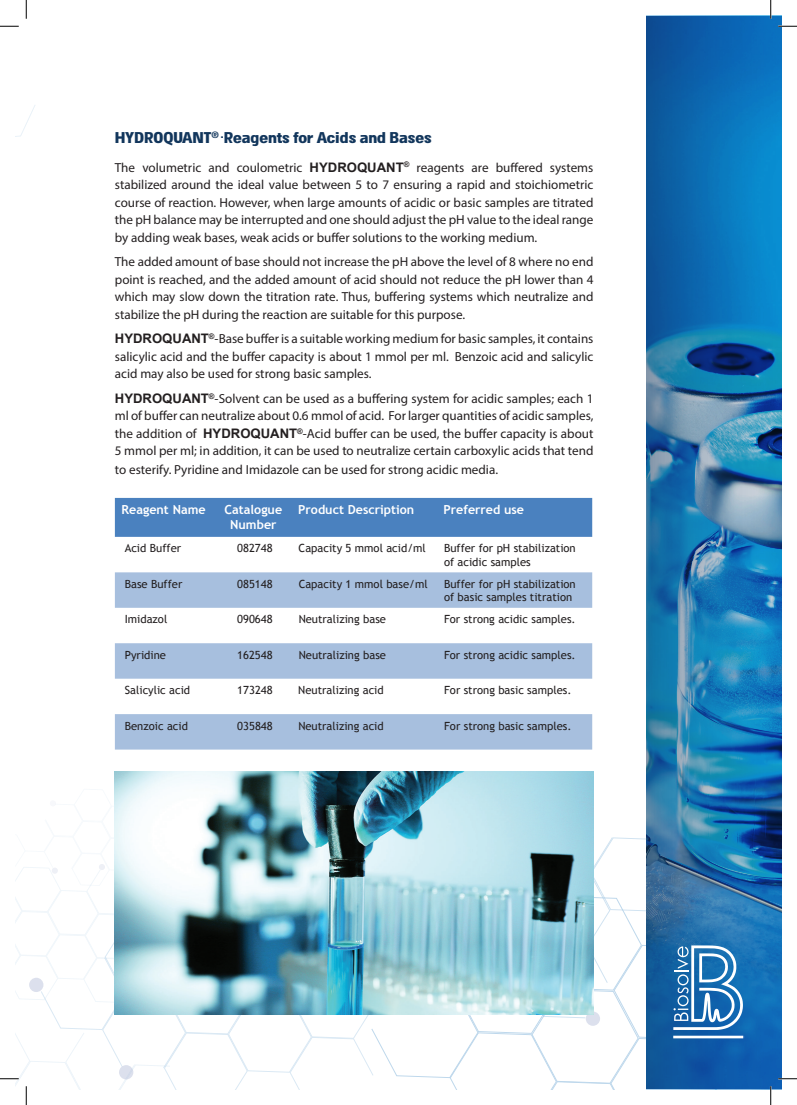
<style>
.page{position:relative;width:797px;height:1105px;background:#fff}
.page>*{position:absolute;margin:0;border:0;box-sizing:border-box;transform-origin:0 0}
.t1{font:900 17.5px "Almoni DLAAA";color:#12365c}
.t2{font:13.12px/17.5px "Myriad Pro";color:#231f20;text-align:justify}
.t3{font:700 12.5px/15px "Trebuchet MS";color:#fff;text-align:center}
.t4{font:11.25px/13.5px "Trebuchet MS";color:#231f20}
.s1{font-family:"Arial";font-weight:700}
</style>
<div class="page">
<img style="left:646px;top:16px;width:135px;height:772px">
<svg style="left:16px;top:105px;width:19px;height:32px"></svg>
<div style="left:115px;top:498px;width:477px;height:39px;background:#4a81bf"></div>
<svg style="left:115px;top:572px;width:477px;height:177px;fill:#a7bfde"></svg>
<img style="left:115px;top:771px;width:478px;height:17px">
<svg style="left:0;top:25px;width:19px;height:2px"></svg>
<svg style="left:778px;top:25px;width:19px;height:2px"></svg>
<svg style="left:25px;top:0;width:2px;height:19px"></svg>
<svg style="left:770px;top:0;width:1px;height:19px"></svg>
<img style="left:0;top:788px;width:797px;height:317px">
<h1 class="t1" style="left:115px;top:129px;width:318px">HYDROQUANT<sup>®</sup> <sup>.</sup>Reagents for Acids and Bases</h1>
<p class="t2" style="left:115px;top:158px;width:480px">The volumetric and coulometric <span class="s1">HYDROQUANT</span><sup>®</sup> reagents are buffered systems stabilized around the ideal value between 5 to 7 ensuring a rapid and stoichiometric course of reaction. However, when large amounts of acidic or basic samples are titrated the pH balance may be interrupted and one should adjust the pH value to the ideal range by adding weak bases, weak acids or buffer solutions to the working medium.</p>
<p class="t2" style="left:115px;top:253px;width:480px">The added amount of base should not increase the pH above the level of 8 where no end point is reached, and the added amount of acid should not reduce the pH lower than 4 which may slow down the titration rate. Thus, buffering systems which neutralize and stabilize the pH during the reaction are suitable for this purpose.</p>
<p class="t2" style="left:115px;top:330px;width:480px"><span class="s1">HYDROQUANT</span><sup>®</sup>-Base buffer is a suitable working medium for basic samples, it contains salicylic acid and the buffer capacity is about 1 mmol per ml. Benzoic acid and salicylic acid may also be used for strong basic samples.</p>
<p class="t2" style="left:115px;top:390px;width:480px"><span class="s1">HYDROQUANT</span><sup>®</sup>-Solvent can be used as a buffering system for acidic samples; each 1 ml of buffer can neutralize about 0.6 mmol of acid. For larger quantities of acidic samples, the addition of <span class="s1">HYDROQUANT</span><sup>®</sup>-Acid buffer can be used, the buffer capacity is about 5 mmol per ml; in addition, it can be used to neutralize certain carboxylic acids that tend</p>
<p class="t2" style="left:115px;top:461px;width:385px">to esterify. Pyridine and Imidazole can be used for strong acidic media.</p>
<p class="t3" style="left:122px;top:502px;width:85px">Reagent Name</p>
<p class="t3" style="left:225px;top:502px;width:59px">Catalogue<br>Number</p>
<p class="t3" style="left:298px;top:502px;width:118px">Product Description</p>
<p class="t3" style="left:443px;top:502px;width:82px">Preferred use</p>
<p class="t4" style="left:125px;top:542px;width:58px">Acid Buffer</p>
<p class="t4" style="left:237px;top:542px;width:37px">082748</p>
<p class="t4" style="left:299px;top:542px;width:129px">Capacity 5 mmol acid/ml</p>
<p class="t4" style="left:444px;top:542px;width:133px">Buffer for pH stabilization of acidic samples</p>
<p class="t4" style="left:125px;top:577px;width:59px">Base Buffer</p>
<p class="t4" style="left:237px;top:577px;width:37px">085148</p>
<p class="t4" style="left:299px;top:577px;width:131px">Capacity 1 mmol base/ml</p>
<p class="t4" style="left:444px;top:577px;width:133px">Buffer for pH stabilization of basic samples titration</p>
<p class="t4" style="left:125px;top:613px;width:44px">Imidazol</p>
<p class="t4" style="left:237px;top:613px;width:37px">090648</p>
<p class="t4" style="left:299px;top:613px;width:89px">Neutralizing base</p>
<p class="t4" style="left:444px;top:613px;width:133px">For strong acidic samples.</p>
<p class="t4" style="left:125px;top:648px;width:43px">Pyridine</p>
<p class="t4" style="left:237px;top:648px;width:37px">162548</p>
<p class="t4" style="left:299px;top:648px;width:89px">Neutralizing base</p>
<p class="t4" style="left:444px;top:648px;width:133px">For strong acidic samples.</p>
<p class="t4" style="left:125px;top:683px;width:67px">Salicylic acid</p>
<p class="t4" style="left:237px;top:683px;width:37px">173248</p>
<p class="t4" style="left:298px;top:683px;width:87px">Neutralizing acid</p>
<p class="t4" style="left:444px;top:683px;width:129px">For strong basic samples.</p>
<p class="t4" style="left:125px;top:719px;width:65px">Benzoic acid</p>
<p class="t4" style="left:237px;top:719px;width:37px">035848</p>
<p class="t4" style="left:298px;top:719px;width:87px">Neutralizing acid</p>
<p class="t4" style="left:444px;top:719px;width:129px">For strong basic samples.</p>
</div>
